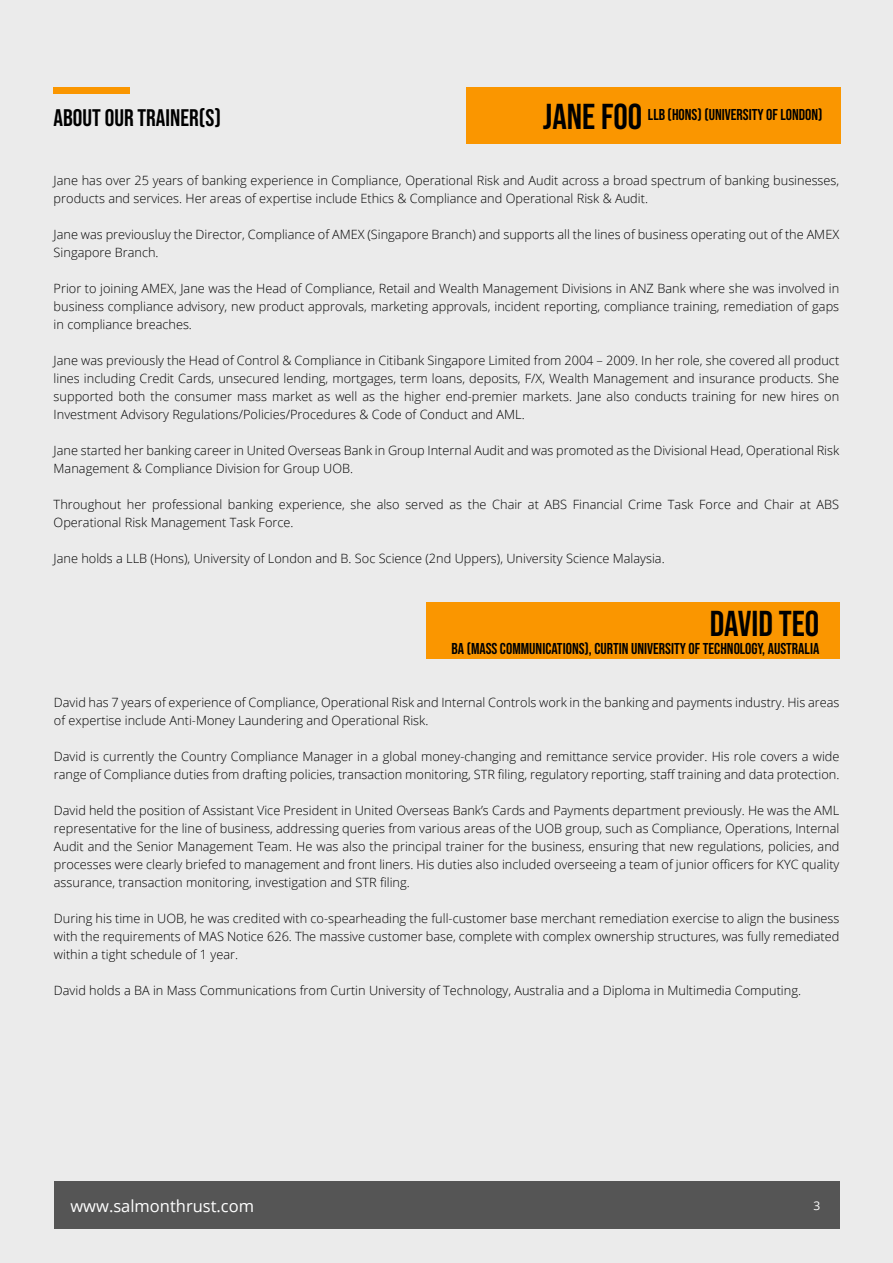
<style>
.page{position:relative;width:893px;height:1263px;background:#ebebeb}
.page>*{position:absolute;margin:0;border:0;box-sizing:border-box;transform-origin:0 0}
.t1{font:36px "Bebas Neue";color:#000}
.t2{font:24px "Bebas Neue";color:#000}
.t3{font:16.5px "Open Sans";color:#fff}
.t4{font:15.75px "Bebas Neue";color:#000}
.t5{font:300 12.75px/18px "Open Sans";color:#000}
.t6{font:12px "Open Sans";color:#fff}
</style>
<div class="page">
<div style="left:466px;top:87px;width:374px;height:57px;background:#fa9600"></div>
<div style="left:54px;top:87px;width:76px;height:7px;background:#fa9600"></div>
<div style="left:54px;top:1182px;width:786px;height:47px;background:#555"></div>
<div style="left:427px;top:602px;width:413px;height:57px;background:#fa9600"></div>
<h2 class="t2" style="left:54px;top:104px;width:169px">ABOUT OUR TRAINER(S)</h2>
<h1 class="t1" style="left:543px;top:96px;width:101px">JANE FOO</h1>
<p class="t4" style="left:648px;top:106px;width:176px">LLB (HONS) (UNIVERSITY OF LONDON)</p>
<p class="t5" style="left:54px;top:171px;width:787px">Jane has over 25 years of banking experience in Compliance, Operational Risk and Audit across a broad spectrum of banking businesses, products and services. Her areas of expertise include Ethics &amp; Compliance and Operational Risk &amp; Audit.</p>
<p class="t5" style="left:54px;top:225px;width:787px">Jane was previousluy the Director, Compliance of AMEX (Singapore Branch) and supports all the lines of business operating out of the AMEX<br>Singapore Branch.</p>
<p class="t5" style="left:54px;top:279px;width:787px;text-align:justify">Prior to joining AMEX, Jane was the Head of Compliance, Retail and Wealth Management Divisions in ANZ Bank where she was involved in business compliance advisory, new product approvals, marketing approvals, incident reporting, compliance training, remediation of gaps in compliance breaches.</p>
<p class="t5" style="left:54px;top:351px;width:787px;text-align:justify">Jane was previously the Head of Control &amp; Compliance in Citibank Singapore Limited from 2004 – 2009. In her role, she covered all product lines including Credit Cards, unsecured lending, mortgages, term loans, deposits, F/X, Wealth Management and insurance products. She supported both the consumer mass market as well as the higher end-premier markets. Jane also conducts training for new hires on Investment Advisory Regulations/Policies/Procedures &amp; Code of Conduct and AML.</p>
<p class="t5" style="left:54px;top:441px;width:787px">Jane started her banking career in United Overseas Bank in Group Internal Audit and was promoted as the Divisional Head, Operational Risk<br>Management &amp; Compliance Division for Group UOB.</p>
<p class="t5" style="left:54px;top:495px;width:787px">Throughout her professional banking experience, she also served as the Chair at ABS Financial Crime Task Force and Chair at ABS<br>Operational Risk Management Task Force.</p>
<p class="t5" style="left:54px;top:549px;width:613px">Jane holds a LLB (Hons), University of London and B. Soc Science (2nd Uppers), University Science Malaysia.</p>
<h1 class="t1" style="left:710px;top:603px;width:111px">DAVID TEO</h1>
<p class="t4" style="left:451px;top:639px;width:369px">BA (MASS COMMUNICATIONS), CURTIN UNIVERSITY OF TECHNOLOGY, AUSTRALIA</p>
<p class="t5" style="left:54px;top:693px;width:787px">David has 7 years of experience of Compliance, Operational Risk and Internal Controls work in the banking and payments industry. His areas of expertise include Anti-Money Laundering and Operational Risk.</p>
<p class="t5" style="left:54px;top:747px;width:787px">David is currently the Country Compliance Manager in a global money-changing and remittance service provider. His role covers a wide range of Compliance duties from drafting policies, transaction monitoring, STR filing, regulatory reporting, staff training and data protection.</p>
<p class="t5" style="left:54px;top:801px;width:787px;text-align:justify">David held the position of Assistant Vice President in United Overseas Bank’s Cards and Payments department previously. He was the AML representative for the line of business, addressing queries from various areas of the UOB group, such as Compliance, Operations, Internal Audit and the Senior Management Team. He was also the principal trainer for the business, ensuring that new regulations, policies, and processes were clearly briefed to management and front liners. His duties also included overseeing a team of junior officers for KYC quality assurance, transaction monitoring, investigation and STR filing.</p>
<p class="t5" style="left:54px;top:909px;width:787px;text-align:justify">During his time in UOB, he was credited with co-spearheading the full-customer base merchant remediation exercise to align the business with the requirements of MAS Notice 626. The massive customer base, complete with complex ownership structures, was fully remediated within a tight schedule of 1 year.</p>
<p class="t5" style="left:54px;top:981px;width:749px">David holds a BA in Mass Communications from Curtin University of Technology, Australia and a Diploma in Multimedia Computing.</p>
<p class="t3" style="left:70px;top:1194px;width:185px">www.salmonthrust.com</p>
<p class="t6" style="left:813px;top:1197px;width:8px">3</p>
</div>
